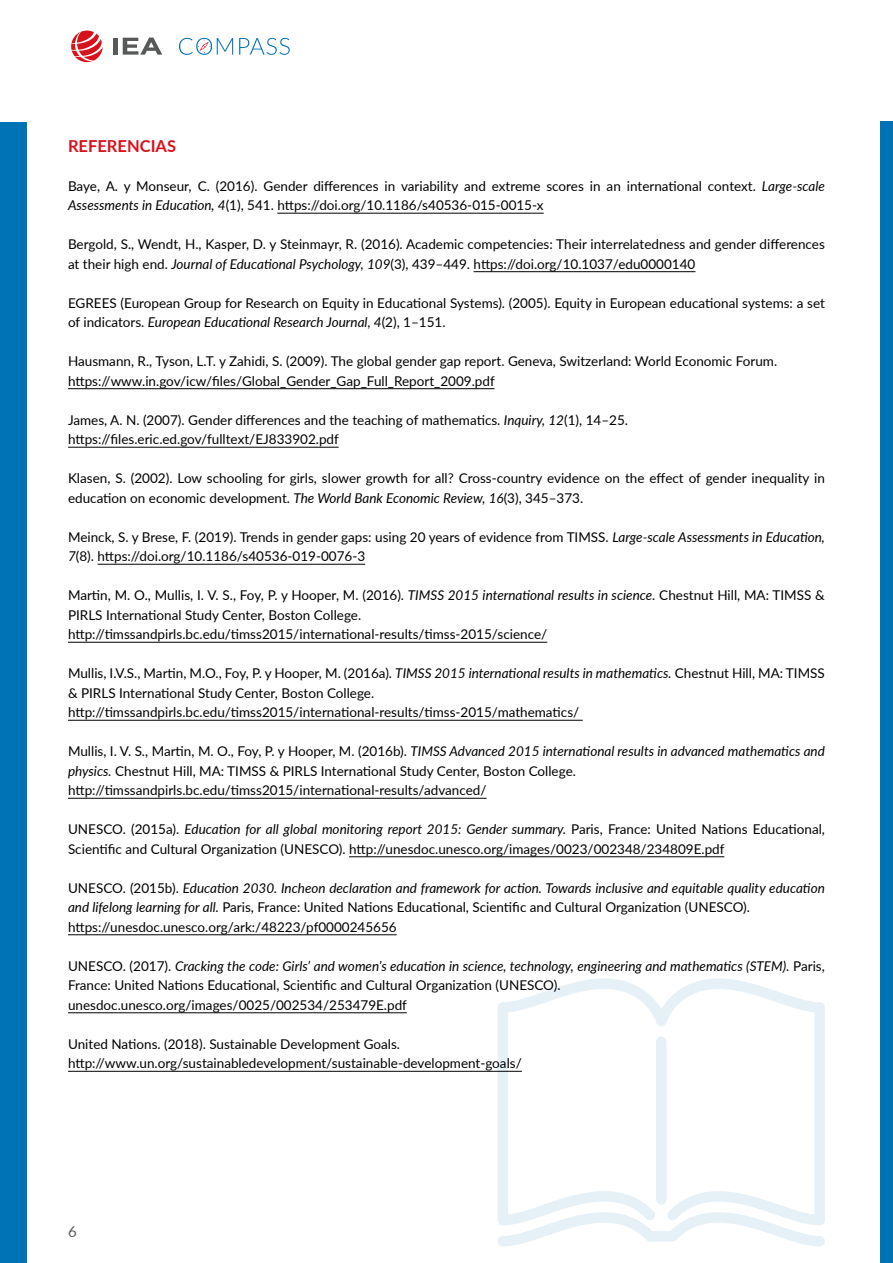
<style>
.page{position:relative;width:893px;height:1263px;background:#fff}
.page>*{position:absolute;margin:0;border:0;box-sizing:border-box;transform-origin:0 0}
.t1{font:700 16.5px "Lato";color:#d8121b}
.t2{font:15px "Lato";color:#595c5a}
.t3{font:13.5px/19.5px "Lato";color:#000}
.s1{font-style:italic}
</style>
<div class="page">
<div style="left:0;top:122px;width:27px;height:1141px;background:#0072b6"></div>
<svg style="left:71px;top:30px;width:32px;height:32px"></svg>
<div style="left:113px;top:38px;width:5px;height:17px;background:#565957"></div>
<svg style="left:123px;top:38px;width:39px;height:17px"></svg>
<svg style="left:239px;top:38px;width:51px;height:17px"></svg>
<svg style="left:179px;top:38px;width:54px;height:17px"></svg>
<div style="left:880px;top:122px;width:13px;height:1141px;background:#0072b6"></div>
<svg style="left:498px;top:978px;width:327px;height:234px"></svg>
<svg style="left:498px;top:1212px;width:327px;height:34px"></svg>
<hr style="left:277px;top:213px;width:267px;height:1px;background:#000">
<hr style="left:474px;top:271px;width:221px;height:1px;background:#000">
<hr style="left:68px;top:388px;width:427px;height:1px;background:#000">
<hr style="left:68px;top:447px;width:271px;height:1px;background:#000">
<hr style="left:98px;top:564px;width:267px;height:1px;background:#000">
<hr style="left:68px;top:642px;width:479px;height:1px;background:#000">
<hr style="left:68px;top:720px;width:515px;height:1px;background:#000">
<hr style="left:68px;top:798px;width:419px;height:1px;background:#000">
<hr style="left:349px;top:856px;width:375px;height:1px;background:#000">
<hr style="left:68px;top:934px;width:329px;height:1px;background:#000">
<hr style="left:68px;top:1012px;width:339px;height:1px;background:#000">
<hr style="left:68px;top:1071px;width:454px;height:1px;background:#000">
<p class="t1" style="left:68px;top:133px;width:110px">REFERENCIAS</p>
<p class="t3" style="left:68px;top:175px;width:758px">Baye, A. y Monseur, C. (2016). Gender differences in variability and extreme scores in an international context. <span class="s1">Large-scale<br>Assessments in Education, 4</span>(1), 541. https://doi.org/10.1186/s40536-015-0015-x</p>
<p class="t3" style="left:68px;top:234px;width:758px">Bergold, S., Wendt, H., Kasper, D. y Steinmayr, R. (2016). Academic competencies: Their interrelatedness and gender differences at their high end. <span class="s1">Journal of Educational Psychology, 109</span>(3), 439–449. https://doi.org/10.1037/edu0000140</p>
<p class="t3" style="left:68px;top:292px;width:758px">EGREES (European Group for Research on Equity in Educational Systems). (2005). Equity in European educational systems: a set of indicators. <span class="s1">European Educational Research Journal, 4</span>(2), 1–151.</p>
<p class="t3" style="left:68px;top:351px;width:711px">Hausmann, R., Tyson, L.T. y Zahidi, S. (2009). The global gender gap report. Geneva, Switzerland: World Economic Forum. https://www.in.gov/icw/files/Global_Gender_Gap_Full_Report_2009.pdf</p>
<p class="t3" style="left:68px;top:409px;width:561px">James, A. N. (2007). Gender differences and the teaching of mathematics. <span class="s1">Inquiry, 12</span>(1), 14–25. https://files.eric.ed.gov/fulltext/EJ833902.pdf</p>
<p class="t3" style="left:68px;top:468px;width:758px">Klasen, S. (2002). Low schooling for girls, slower growth for all? Cross-country evidence on the effect of gender inequality in education on economic development. <span class="s1">The World Bank Economic Review, 16</span>(3), 345–373.</p>
<p class="t3" style="left:68px;top:526px;width:758px">Meinck, S. y Brese, F. (2019). Trends in gender gaps: using 20 years of evidence from TIMSS. <span class="s1">Large-scale Assessments in Education,<br>7</span>(8). https://doi.org/10.1186/s40536-019-0076-3</p>
<p class="t3" style="left:68px;top:585px;width:758px">Martin, M. O., Mullis, I. V. S., Foy, P. y Hooper, M. (2016). <span class="s1">TIMSS 2015 international results in science.</span> Chestnut Hill, MA: TIMSS &amp;<br>PIRLS International Study Center, Boston College. http://timssandpirls.bc.edu/timss2015/international-results/timss-2015/science/</p>
<p class="t3" style="left:68px;top:663px;width:758px">Mullis, I.V.S., Martin, M.O., Foy, P. y Hooper, M. (2016a). <span class="s1">TIMSS 2015 international results in mathematics.</span> Chestnut Hill, MA: TIMSS &amp; PIRLS International Study Center, Boston College. http://timssandpirls.bc.edu/timss2015/international-results/timss-2015/mathematics/</p>
<p class="t3" style="left:68px;top:741px;width:758px">Mullis, I. V. S., Martin, M. O., Foy, P. y Hooper, M. (2016b). <span class="s1">TIMSS Advanced 2015 international results in advanced mathematics and physics.</span> Chestnut Hill, MA: TIMSS &amp; PIRLS International Study Center, Boston College. http://timssandpirls.bc.edu/timss2015/international-results/advanced/</p>
<p class="t3" style="left:68px;top:819px;width:758px">UNESCO. (2015a). <span class="s1">Education for all global monitoring report 2015: Gender summary.</span> Paris, France: United Nations Educational,<br>Scientific and Cultural Organization (UNESCO). http://unesdoc.unesco.org/images/0023/002348/234809E.pdf</p>
<p class="t3" style="left:68px;top:877px;width:758px">UNESCO. (2015b). <span class="s1">Education 2030. Incheon declaration and framework for action. Towards inclusive and equitable quality education and lifelong learning for all.</span> Paris, France: United Nations Educational, Scientific and Cultural Organization (UNESCO). https://unesdoc.unesco.org/ark:/48223/pf0000245656</p>
<p class="t3" style="left:68px;top:955px;width:758px">UNESCO. (2017). <span class="s1">Cracking the code: Girls’ and women’s education in science, technology, engineering and mathematics (STEM).</span> Paris,<br>France: United Nations Educational, Scientific and Cultural Organization (UNESCO). unesdoc.unesco.org/images/0025/002534/253479E.pdf</p>
<p class="t3" style="left:68px;top:1033px;width:455px">United Nations. (2018). Sustainable Development Goals. http://www.un.org/sustainabledevelopment/sustainable-development-goals/</p>
<p class="t2" style="left:68px;top:1221px;width:10px">6</p>
</div>
